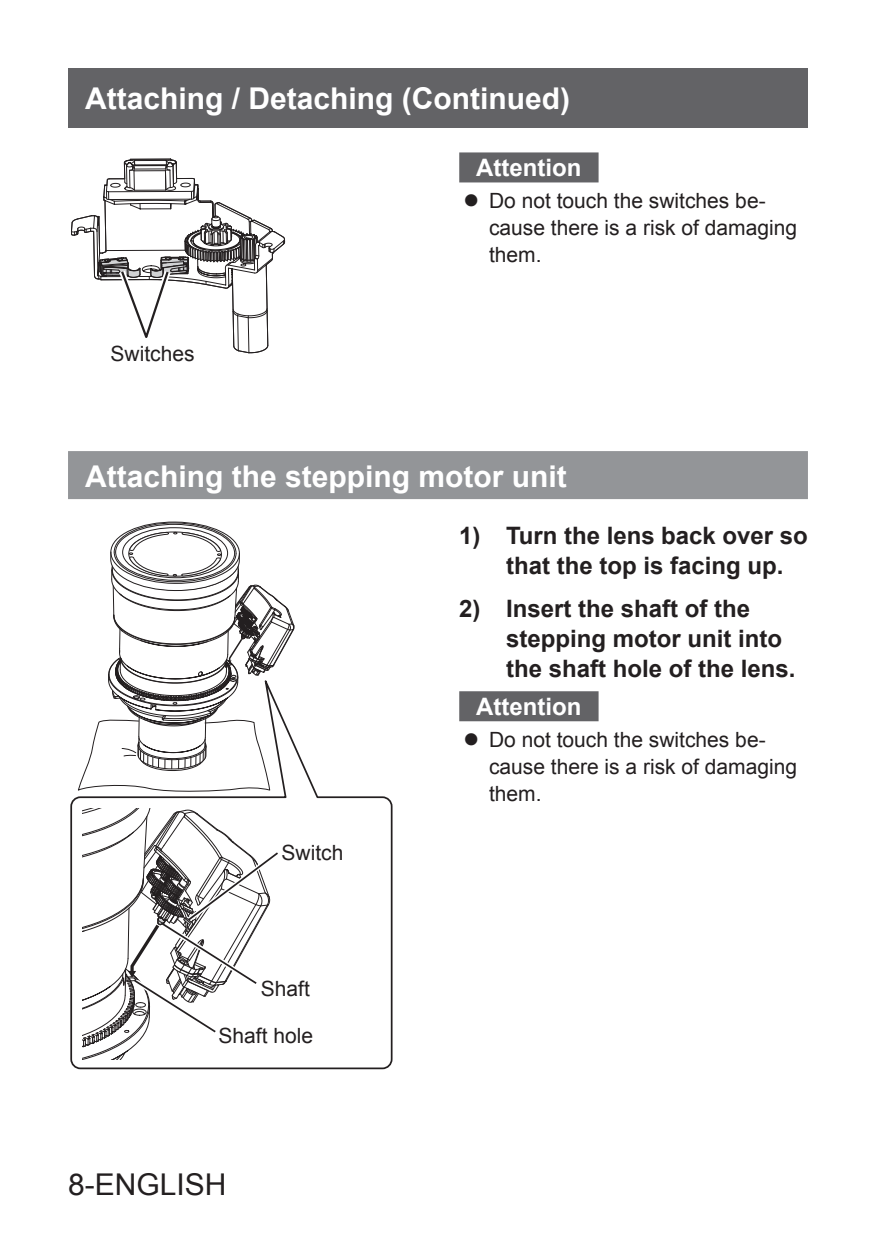
<style>
.page{position:relative;width:893px;height:1259px;background:#fff}
.page>*{position:absolute;margin:0;border:0;box-sizing:border-box;transform-origin:0 0}
.t1{font:700 30px "Arial";color:#fff}
.t2{font:30px "Arial";color:#231f20}
.t3{font:700 24px/30px "Arial";color:#231f20}
.t4{font:700 24px "Arial";color:#fff}
.t5{font:21px/27px "Arial";color:#231f20}
</style>
<div class="page">
<div style="left:68px;top:68px;width:740px;height:60px;background:#636366"></div>
<div style="left:459px;top:152px;width:140px;height:30px;background:#636366"></div>
<svg style="left:71px;top:159px;width:214px;height:195px"></svg>
<div style="left:111px;top:343px;width:84px;height:21px;background:#fff"></div>
<div style="left:68px;top:451px;width:740px;height:48px;background:#939598"></div>
<div style="left:459px;top:691px;width:140px;height:30px;background:#636366"></div>
<svg style="left:70px;top:743px;width:323px;height:327px"></svg>
<svg style="left:78px;top:521px;width:216px;height:273px"></svg>
<svg style="left:83px;top:808px;width:201px;height:251px"></svg>
<div style="left:261px;top:975px;width:85px;height:26px;background:#fff"></div>
<div style="left:281px;top:839px;width:86px;height:26px;background:#fff"></div>
<div style="left:219px;top:1022px;width:153px;height:26px;background:#fff"></div>
<h1 class="t1" style="left:85px;top:77px;width:487px">Attaching / Detaching (Continued)</h1>
<p class="t5" style="left:111px;top:340px;width:86px">Switches</p>
<p class="t4" style="left:476px;top:151px;width:107px">Attention</p>
<p class="t5" style="left:489px;top:187px;width:310px">Do not touch the switches be&shy;cause there is a risk of damaging them.</p>
<h1 class="t1" style="left:85px;top:455px;width:483px">Attaching the stepping motor unit</h1>
<p class="t3" style="left:506px;top:520px;width:303px;text-indent:-47px">1) Turn the lens back over so that the top is facing up.</p>
<p class="t3" style="left:506px;top:593px;width:291px;text-indent:-47px">2) Insert the shaft of the stepping motor unit into the shaft hole of the lens.</p>
<p class="t4" style="left:476px;top:690px;width:107px">Attention</p>
<p class="t5" style="left:489px;top:726px;width:310px">Do not touch the switches be&shy;cause there is a risk of damaging them.</p>
<p class="t5" style="left:281px;top:839px;width:63px">Switch</p>
<p class="t5" style="left:261px;top:974px;width:51px">Shaft</p>
<p class="t5" style="left:219px;top:1021px;width:96px">Shaft hole</p>
<h1 class="t2" style="left:68px;top:1163px;width:160px">8-ENGLISH</h1>
</div>
